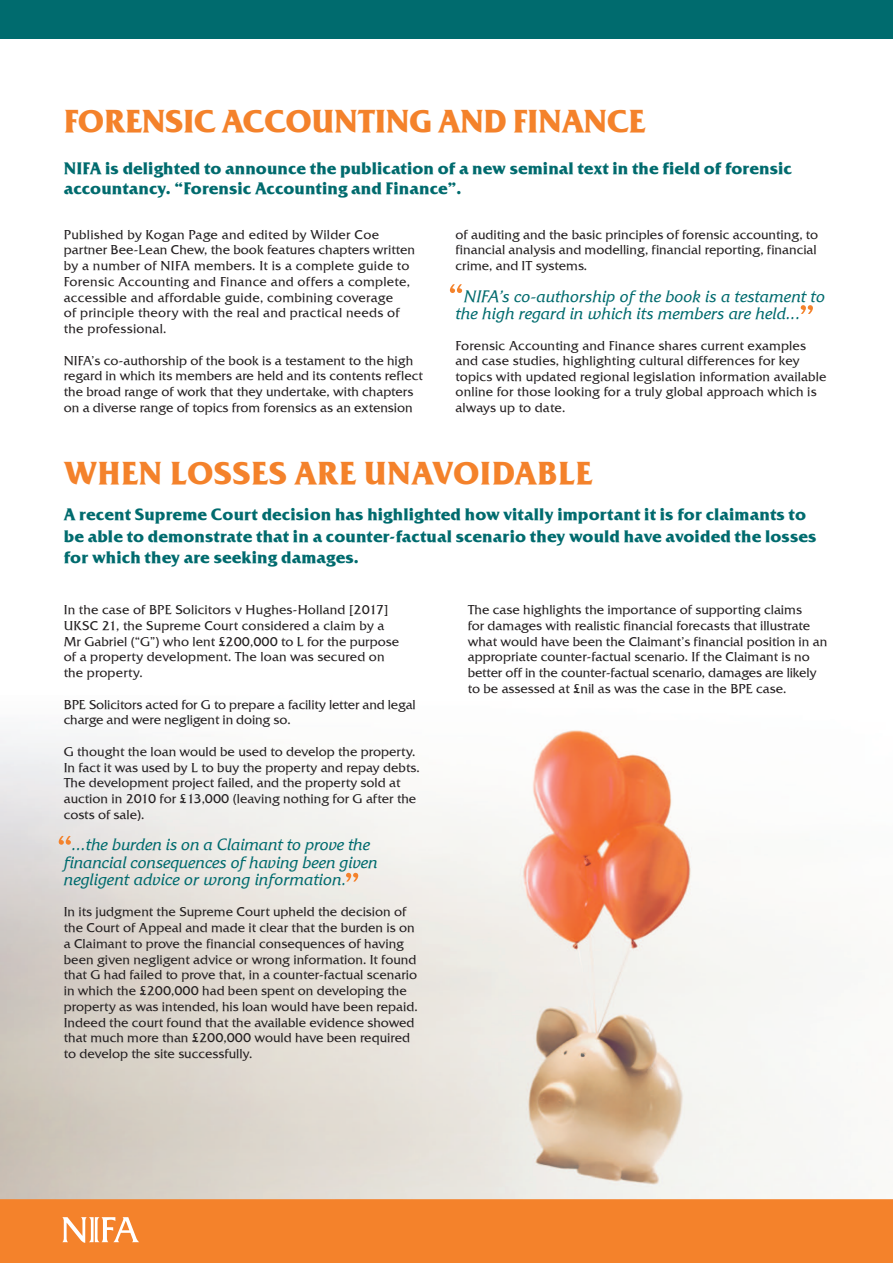
<style>
.page{position:relative;width:893px;height:1263px;background:#fff}
.page>*{position:absolute;margin:0;border:0;box-sizing:border-box;transform-origin:0 0}
.t1{font:31.5px "Friz Quadrata TT Bold";letter-spacing:-.01em;color:#f4822b}
.t2{font:31.5px "Friz Quadrata TT Bold";letter-spacing:.015em;color:#f4822b}
.t3{font:16.5px/21.3px "Friz Quadrata TT Bold";letter-spacing:.01em;color:#006b6e}
.t4{font:16.5px/17.2px "Friz Quadrata OSTT Italic";letter-spacing:.01em;color:#006b6e}
.t5{font:12.75px/15.8px "Friz Quadrata TT";color:#231f20}
.t6{font:12.75px/15.8px "Friz Quadrata TT";letter-spacing:.02em;color:#231f20}
</style>
<div class="page">
<img style="left:0;top:730px;width:851px;height:469px">
<div style="left:0;top:1199px;width:893px;height:64px;background:#f4822b"></div>
<div style="left:0;top:0;width:893px;height:38px;background:#006b6e"></div>
<svg style="left:62px;top:1217px;width:77px;height:26px"></svg>
<svg style="left:450px;top:284px;width:12px;height:9px"></svg>
<svg style="left:801px;top:305px;width:12px;height:9px"></svg>
<svg style="left:59px;top:836px;width:12px;height:9px"></svg>
<svg style="left:346px;top:873px;width:12px;height:9px"></svg>
<p class="t1" style="left:64px;top:102px;width:583px">FORENSIC ACCOUNTING AND FINANCE</p>
<p class="t3" style="left:64px;top:158px;width:730px;line-height:19.8px">NIFA is delighted to announce the publication of a new seminal text in the field of forensic accountancy. “Forensic Accounting and Finance”.</p>
<p class="t6" style="left:64px;top:226px;width:353px">Published by Kogan Page and edited by Wilder Coe partner Bee-Lean Chew, the book features chapters written by a number of NIFA members. It is a complete guide to Forensic Accounting and Finance and offers a complete, accessible and affordable guide, combining coverage<br>of principle theory with the real and practical needs of the professional.</p>
<p class="t5" style="left:64px;top:352px;width:361px">NIFA’s co-authorship of the book is a testament to the high regard in which its members are held and its contents reflect the broad range of work that they undertake, with chapters on a diverse range of topics from forensics as an extension</p>
<p class="t5" style="left:455px;top:226px;width:364px;text-align:justify">of auditing and the basic principles of forensic accounting, to financial analysis and modelling, financial reporting, financial crime, and IT systems.</p>
<p class="t4" style="left:455px;top:287px;width:371px;text-indent:8px">NIFA’s co-authorship of the book is a testament to the high regard in which its members are held...</p>
<p class="t5" style="left:455px;top:338px;width:373px">Forensic Accounting and Finance shares current examples and case studies, highlighting cultural differences for key topics with updated regional legislation information available online for those looking for a truly global approach which is always up to date.</p>
<p class="t2" style="left:64px;top:454px;width:530px">WHEN LOSSES ARE UNAVOIDABLE</p>
<p class="t3" style="left:64px;top:504px;width:754px">A recent Supreme Court decision has highlighted how vitally important it is for claimants to be able to demonstrate that in a counter-factual scenario they would have avoided the losses for which they are seeking damages.</p>
<p class="t5" style="left:64px;top:602px;width:337px">In the case of BPE Solicitors v Hughes-Holland [2017] UKSC 21, the Supreme Court considered a claim by a Mr Gabriel (“G”) who lent £200,000 to L for the purpose of a property development. The loan was secured on the property.</p>
<p class="t5" style="left:64px;top:696px;width:353px">BPE Solicitors acted for G to prepare a facility letter and legal charge and were negligent in doing so.</p>
<p class="t5" style="left:64px;top:743px;width:357px">G thought the loan would be used to develop the property.<br>In fact it was used by L to buy the property and repay debts.<br>The development project failed, and the property sold at auction in 2010 for £13,000 (leaving nothing for G after the costs of sale).</p>
<p class="t4" style="left:64px;top:836px;width:315px;text-indent:8px">...the burden is on a Claimant to prove the financial consequences of having been given negligent advice or wrong information.</p>
<p class="t5" style="left:64px;top:904px;width:355px">In its judgment the Supreme Court upheld the decision of the Court of Appeal and made it clear that the burden is on a Claimant to prove the financial consequences of having been given negligent advice or wrong information. It found that G had failed to prove that, in a counter-factual scenario in which the £200,000 had been spent on developing the property as was intended, his loan would have been repaid.<br>Indeed the court found that the available evidence showed that much more than £200,000 would have been required to develop the site successfully.</p>
<p class="t5" style="left:468px;top:602px;width:361px">The case highlights the importance of supporting claims<br>for damages with realistic financial forecasts that illustrate what would have been the Claimant’s financial position in an appropriate counter-factual scenario. If the Claimant is no better off in the counter-factual scenario, damages are likely to be assessed at £nil as was the case in the BPE case.</p>
</div>
